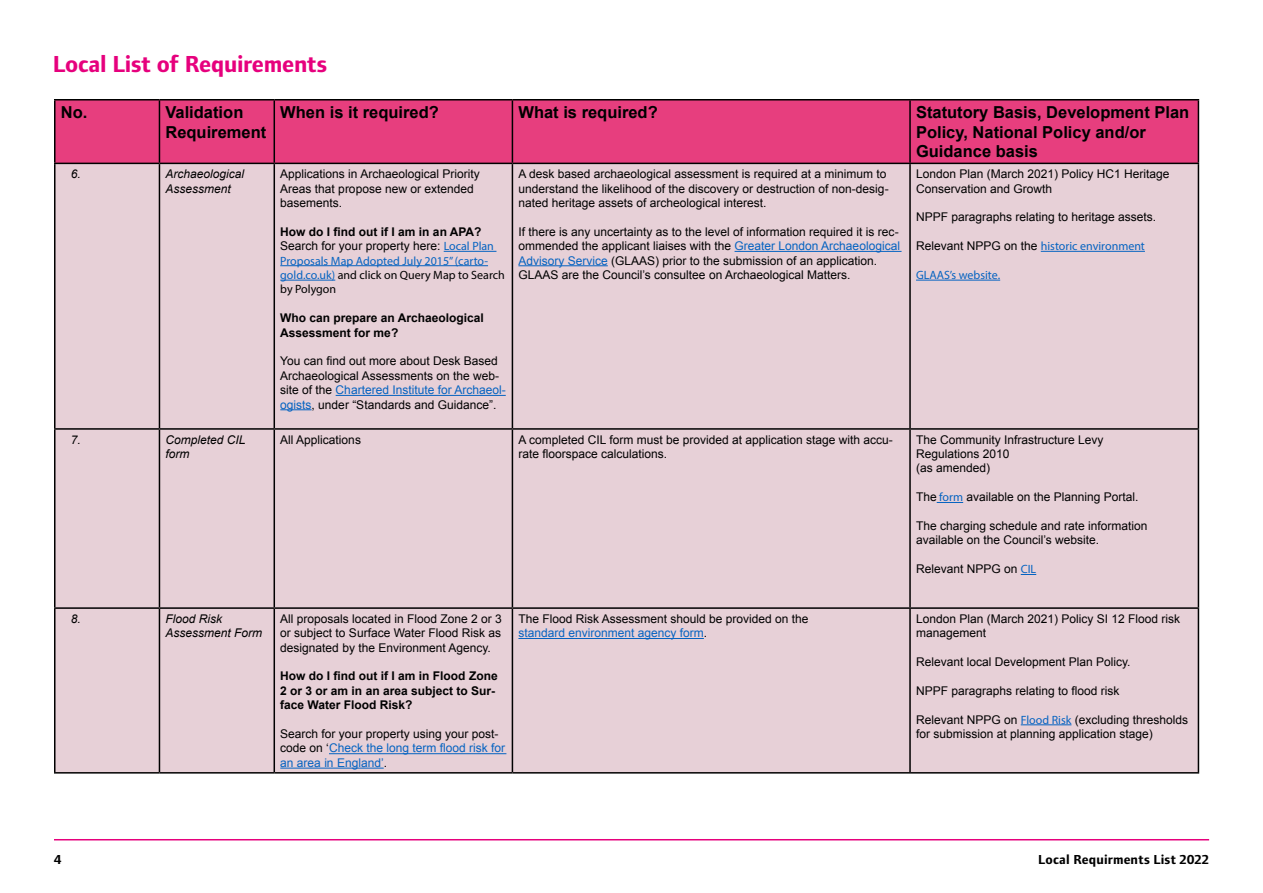
<style>
.page{position:relative;width:1263px;height:893px;background:#fff}
.page>*{position:absolute;margin:0;border:0;box-sizing:border-box;transform-origin:0 0}
.Sub_Sub_Heading_-_no{font:700 24px "Foundry Form Sans";letter-spacing:-.01em;color:#e6007d}
.t1{font:700 16.5px/19.8px "Arial";color:#000}
.t2{font:700 13.5px "Foundry Form Sans";letter-spacing:.015em;color:#000}
.t3{font:12px/14.4px "Arial";color:#000}
.t4{font:12px/14.4px "Myriad Pro";color:#0563c1}
.t5{font:700 12px/14.4px "Arial";color:#000}
.t6{font:12px/14.4px "Arial";color:#0563c1}
.table_1st_column{font:italic 12px/14.4px "Arial";color:#000}
.s1{font-family:"Arial";color:#000}
.s2{color:#000}
.s3{color:#0563c1}
.s4{font-family:"Myriad Pro";color:#0563c1}
</style>
<div class="page">
<hr style="left:54px;top:839px;width:1155px;height:1px;background:#e6007d">
<div style="left:56px;top:101px;width:1142px;height:62px;background:#e73e7e"></div>
<div style="left:56px;top:164px;width:1142px;height:608px;background:#e7d0d7"></div>
<hr style="left:54px;top:99px;width:105px;height:2px;background:#000">
<hr style="left:54px;top:101px;width:2px;height:62px;background:#000">
<hr style="left:159px;top:99px;width:115px;height:2px;background:#000">
<hr style="left:159px;top:101px;width:1px;height:62px;background:#000">
<hr style="left:274px;top:99px;width:238px;height:2px;background:#000">
<hr style="left:274px;top:101px;width:1px;height:62px;background:#000">
<hr style="left:512px;top:99px;width:398px;height:2px;background:#000">
<hr style="left:512px;top:101px;width:1px;height:62px;background:#000">
<hr style="left:910px;top:99px;width:289px;height:2px;background:#000">
<hr style="left:909px;top:101px;width:2px;height:62px;background:#000">
<hr style="left:1198px;top:101px;width:1px;height:62px;background:#000">
<hr style="left:54px;top:163px;width:105px;height:1px;background:#000">
<hr style="left:54px;top:164px;width:2px;height:264px;background:#000">
<hr style="left:159px;top:163px;width:115px;height:1px;background:#000">
<hr style="left:159px;top:164px;width:1px;height:264px;background:#000">
<hr style="left:274px;top:163px;width:238px;height:1px;background:#000">
<hr style="left:274px;top:164px;width:1px;height:264px;background:#000">
<hr style="left:512px;top:163px;width:398px;height:1px;background:#000">
<hr style="left:512px;top:164px;width:1px;height:264px;background:#000">
<hr style="left:910px;top:163px;width:289px;height:1px;background:#000">
<hr style="left:909px;top:164px;width:2px;height:264px;background:#000">
<hr style="left:1198px;top:164px;width:1px;height:264px;background:#000">
<hr style="left:54px;top:428px;width:105px;height:2px;background:#000">
<hr style="left:54px;top:430px;width:2px;height:177px;background:#000">
<hr style="left:159px;top:428px;width:115px;height:2px;background:#000">
<hr style="left:159px;top:430px;width:1px;height:177px;background:#000">
<hr style="left:274px;top:428px;width:238px;height:2px;background:#000">
<hr style="left:274px;top:430px;width:1px;height:177px;background:#000">
<hr style="left:512px;top:428px;width:398px;height:2px;background:#000">
<hr style="left:512px;top:430px;width:1px;height:177px;background:#000">
<hr style="left:910px;top:428px;width:289px;height:2px;background:#000">
<hr style="left:909px;top:430px;width:2px;height:177px;background:#000">
<hr style="left:1198px;top:430px;width:1px;height:177px;background:#000">
<hr style="left:54px;top:607px;width:105px;height:2px;background:#000">
<hr style="left:54px;top:609px;width:2px;height:163px;background:#000">
<hr style="left:159px;top:607px;width:115px;height:2px;background:#000">
<hr style="left:159px;top:609px;width:1px;height:163px;background:#000">
<hr style="left:274px;top:607px;width:238px;height:2px;background:#000">
<hr style="left:274px;top:609px;width:1px;height:163px;background:#000">
<hr style="left:512px;top:607px;width:398px;height:2px;background:#000">
<hr style="left:512px;top:609px;width:1px;height:163px;background:#000">
<hr style="left:910px;top:607px;width:289px;height:2px;background:#000">
<hr style="left:909px;top:609px;width:2px;height:163px;background:#000">
<hr style="left:1198px;top:609px;width:1px;height:163px;background:#000">
<hr style="left:54px;top:772px;width:105px;height:2px;background:#000">
<hr style="left:159px;top:772px;width:115px;height:2px;background:#000">
<hr style="left:274px;top:772px;width:238px;height:2px;background:#000">
<hr style="left:512px;top:772px;width:398px;height:2px;background:#000">
<hr style="left:910px;top:772px;width:289px;height:2px;background:#000">
<hr style="left:444px;top:251px;width:52px;height:1px;background:#0563c1">
<hr style="left:280px;top:265px;width:208px;height:1px;background:#0563c1">
<hr style="left:280px;top:280px;width:55px;height:1px;background:#0563c1">
<hr style="left:336px;top:395px;width:170px;height:1px;background:#0563c1">
<hr style="left:280px;top:409px;width:32px;height:1px;background:#0563c1">
<hr style="left:734px;top:251px;width:167px;height:1px;background:#0563c1">
<hr style="left:518px;top:265px;width:90px;height:1px;background:#0563c1">
<hr style="left:1041px;top:251px;width:104px;height:1px;background:#0563c1">
<hr style="left:916px;top:280px;width:84px;height:1px;background:#0563c1">
<svg style="left:937px;top:502px;width:26px;height:1px"></svg>
<svg style="left:1021px;top:574px;width:15px;height:1px"></svg>
<hr style="left:329px;top:753px;width:177px;height:1px;background:#0563c1">
<hr style="left:280px;top:768px;width:104px;height:1px;background:#0563c1">
<hr style="left:518px;top:638px;width:186px;height:1px;background:#0563c1">
<hr style="left:1021px;top:724px;width:50px;height:1px;background:#0563c1">
<p class="Sub_Sub_Heading_-_no" style="left:53px;top:51px;width:276px">Local List of Requirements</p>
<p class="t1" style="left:61px;top:103px;width:28px">No.</p>
<p class="t1" style="left:165px;top:103px;width:102px">Validation<br>Requirement</p>
<p class="t1" style="left:280px;top:103px;width:160px">When is it required?</p>
<p class="t1" style="left:518px;top:103px;width:141px">What is required?</p>
<p class="t1" style="left:916px;top:103px;width:275px">Statutory Basis, Development Plan<br>Policy, National Policy and/or</p>
<p class="t1" style="left:916px;top:142px;width:123px">Guidance basis</p>
<p class="table_1st_column" style="left:71px;top:167px;width:12px">6.</p>
<p class="table_1st_column" style="left:165px;top:167px;width:80px">Archaeological<br>Assessment</p>
<p class="t3" style="left:280px;top:167px;width:201px">Applications in Archaeological Priority<br>Areas that propose new or extended basements.</p>
<p class="t5" style="left:280px;top:225px;width:203px">How do I find out if I am in an APA?</p>
<p class="t4" style="left:280px;top:239px;width:226px"><span class="s1">Search for your property here:</span> Local Plan Proposals Map Adopted July 2015” (carto&shy;gold.co.uk) <span class="s2">and click on Query Map to Search by Polygon</span></p>
<p class="t5" style="left:280px;top:311px;width:205px">Who can prepare an Archaeological<br>Assessment for me?</p>
<p class="t3" style="left:280px;top:354px;width:227px">You can find out more about Desk Based Archaeological Assessments on the web&shy;site of the <span class="s3">Chartered Institute for Archaeol&shy;ogists</span>, under “Standards and Guidance”.</p>
<p class="t3" style="left:916px;top:167px;width:255px">London Plan (March 2021) Policy HC1 Heritage<br>Conservation and Growth</p>
<p class="t3" style="left:916px;top:210px;width:242px">NPPF paragraphs relating to heritage assets.</p>
<p class="t4" style="left:916px;top:239px;width:230px"><span class="s1">Relevant NPPG on the</span> historic environment</p>
<p class="t4" style="left:916px;top:267px;width:86px">GLAAS’s website.</p>
<p class="t3" style="left:518px;top:167px;width:372px">A desk based archaeological assessment is required at a minimum to understand the likelihood of the discovery or destruction of non-desig&shy;nated heritage assets of archeological interest.</p>
<p class="t3" style="left:518px;top:224px;width:383px">If there is any uncertainty as to the level of information required it is rec&shy;ommended the applicant liaises with the <span class="s3">Greater London Archaeological Advisory Service</span> (GLAAS) prior to the submission of an application.<br>GLAAS are the Council’s consultee on Archaeological Matters.</p>
<p class="table_1st_column" style="left:71px;top:432px;width:12px">7.</p>
<p class="table_1st_column" style="left:165px;top:432px;width:82px">Completed CIL form</p>
<p class="t3" style="left:280px;top:432px;width:82px">All Applications</p>
<p class="t3" style="left:518px;top:432px;width:376px">A completed CIL form must be provided at application stage with accu&shy;rate floorspace calculations.</p>
<p class="t3" style="left:916px;top:432px;width:189px">The Community Infrastructure Levy</p>
<p class="t3" style="left:916px;top:447px;width:95px">Regulations 2010</p>
<p class="t3" style="left:916px;top:461px;width:76px">(as amended)</p>
<p class="t3" style="left:916px;top:490px;width:224px">The <span class="s4">form</span> available on the Planning Portal.</p>
<p class="t3" style="left:916px;top:519px;width:233px">The charging schedule and rate information</p>
<p class="t3" style="left:916px;top:533px;width:185px">available on the Council’s website.</p>
<p class="t3" style="left:916px;top:562px;width:122px">Relevant NPPG on <span class="s4">CIL</span></p>
<p class="table_1st_column" style="left:71px;top:612px;width:12px">8.</p>
<p class="table_1st_column" style="left:165px;top:612px;width:58px">Flood Risk</p>
<p class="table_1st_column" style="left:165px;top:626px;width:98px">Assessment Form</p>
<p class="t3" style="left:280px;top:611px;width:223px;text-align:justify">All proposals located in Flood Zone 2 or 3 or subject to Surface Water Flood Risk as designated by the Environment Agency.</p>
<p class="t5" style="left:280px;top:669px;width:219px">How do I find out if I am in Flood Zone<br>2 or 3 or am in an area subject to Sur&shy;face Water Flood Risk?</p>
<p class="t6" style="left:280px;top:727px;width:226px"><span class="s2">Search for your property using your post&shy;code on ‘</span>Check the long term flood risk for an area in England’<span class="s2">.</span></p>
<p class="t3" style="left:518px;top:611px;width:292px">The Flood Risk Assessment should be provided on the</p>
<p class="t6" style="left:518px;top:626px;width:190px">standard environment agency form<span class="s2">.</span></p>
<p class="t3" style="left:916px;top:611px;width:266px">London Plan (March 2021) Policy SI 12 Flood risk management</p>
<p class="t3" style="left:916px;top:655px;width:216px">Relevant local Development Plan Policy.</p>
<p class="t3" style="left:916px;top:683px;width:205px">NPPF paragraphs relating to flood risk</p>
<p class="t3" style="left:916px;top:712px;width:274px">Relevant NPPG on <span class="s4">Flood Risk</span> (excluding thresholds for submission at planning application stage)</p>
<p class="t2" style="left:54px;top:852px;width:9px">4</p>
<p class="t2" style="left:1038px;top:852px;width:172px">Local Requirments List 2022</p>
</div>
